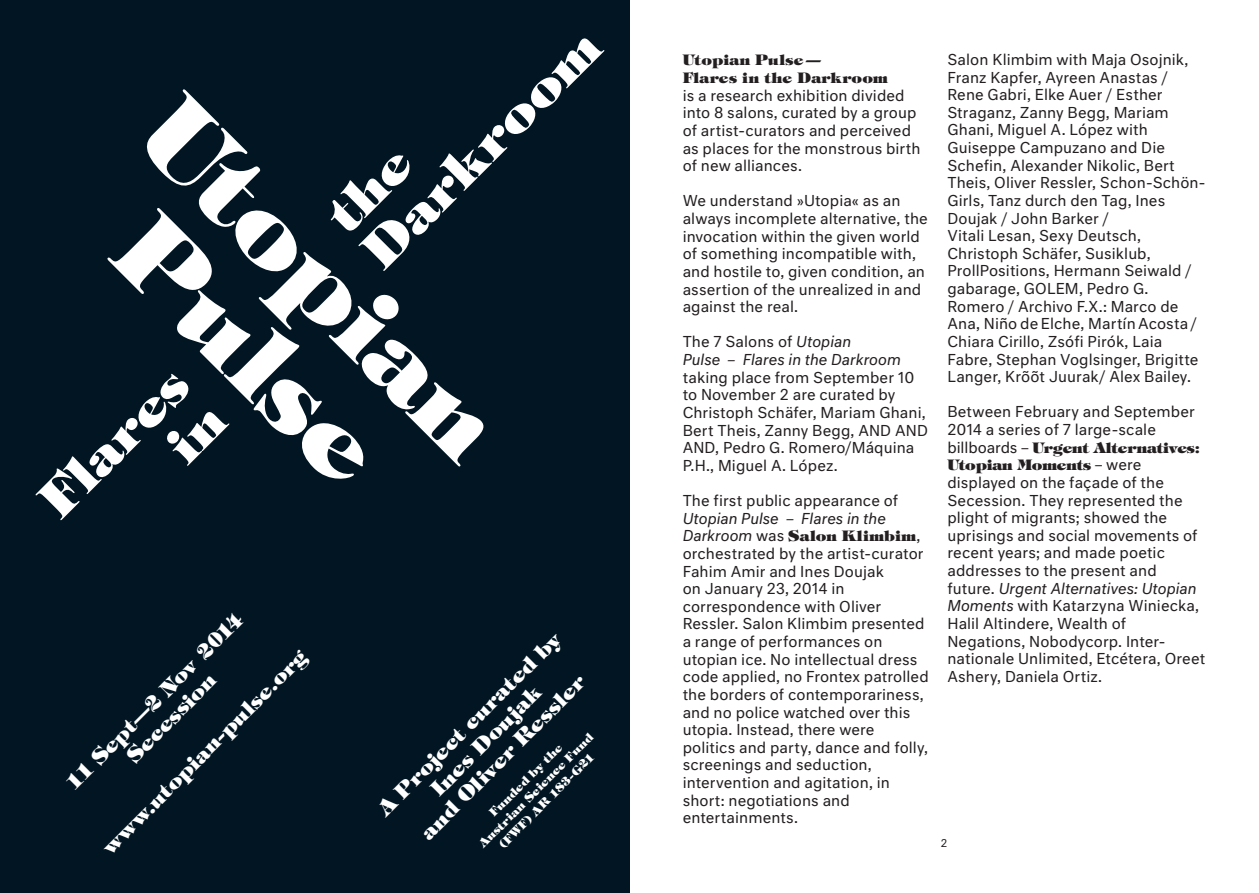
<style>
.page{position:relative;width:1259px;height:893px;background:#fff}
.page>*{position:absolute;margin:0;border:0;box-sizing:border-box;transform-origin:0 0}
.t1{font:800 102px/102px "Tiffany";color:#fff;text-align:center}
.t2{font:800 51px/51px "Tiffany";color:#fff}
.t3{font:800 20.55px/23.5px "Tiffany";color:#fff;text-align:center}
.t4{font:14.7px/17.5px "Neutralv 2";letter-spacing:.005em;color:#231f20}
.t5{font:800 14.7px/17.5px "Tiffany";letter-spacing:.01em;color:#231f20}
.t6{font:italic 14.7px/17.5px "Neutralv 2";letter-spacing:.005em;color:#231f20}
.t7{font:800 14.7px "Tiffany";letter-spacing:.04em;color:#231f20}
.t8{font:800 11.7px/14.5px "Tiffany";color:#fff;text-align:center}
.t9{font:10.5px "Neutralv 2";color:#231f20}
.s1{font-style:normal}
.s2{font-family:"Neutralv 2";font-weight:400;font-style:italic}
.s3{font-family:"Neutralv 2";font-weight:400}
.s4{font-style:italic}
</style>
<div class="page">
<div style="left:0;top:0;width:630px;height:893px;background:#011622"></div>
<h2 class="t2" style="left:317px;top:204px;width:312px;rotate:-45deg">the<br>Darkroom</h2>
<h1 class="t1" style="left:196px;top:79px;width:460px;rotate:45deg">Utopian<br>Pulse</h1>
<h2 class="t2" style="left:29px;top:489px;width:188px;text-align:right;rotate:-45deg">Flares in</h2>
<h3 class="t3" style="left:61px;top:778px;width:242px;rotate:-45deg">11 Sept—2 Nov 2014<br>Secession</h3>
<h3 class="t3" style="left:97px;top:841px;width:280px;rotate:-45deg">www.utopian-pulse.org</h3>
<h3 class="t3" style="left:373px;top:803px;width:250px;rotate:-45deg">A Project curated by<br>Ines Doujak<br>and Oliver Ressler</h3>
<p class="t8" style="left:465px;top:830px;width:158px;rotate:-45deg">Funded by the<br>Austrian Science Fund (FWF) AR 183-G21</p>
<p class="t5" style="left:682px;top:51px;width:207px">Utopian Pulse —<br>Flares in the Darkroom</p>
<p class="t4" style="left:682px;top:86px;width:239px">is a research exhibition divided into 8 salons, curated by a group of artist-curators and perceived as places for the monstrous birth of new alliances.</p>
<p class="t4" style="left:682px;top:192px;width:247px">We understand »Utopia« as an always incomplete alternative, the invocation within the given world of something incompatible with, and hostile to, given condition, an assertion of the unrealized in and against the real.</p>
<p class="t6" style="left:682px;top:333px;width:220px"><span class="s1">The 7 Salons of</span> Utopian<br>Pulse – Flares in the Darkroom</p>
<p class="t4" style="left:682px;top:368px;width:247px">taking place from September 10 to November 2 are curated by<br>Christoph Schäfer, Mariam Ghani,<br>Bert Theis, Zanny Begg, AND AND<br>AND, Pedro G. Romero/Máquina<br>P.H., Miguel A. López.</p>
<p class="t4" style="left:682px;top:491px;width:217px">The first public appearance of</p>
<p class="t6" style="left:682px;top:509px;width:205px">Utopian Pulse – Flares in the</p>
<p class="t7" style="left:682px;top:526px;width:239px"><span class="s2">Darkroom</span> <span class="s3">was</span> Salon Klimbim<span class="s3">,</span></p>
<p class="t4" style="left:682px;top:544px;width:248px">orchestrated by the artist-curator<br>Fahim Amir and Ines Doujak<br>on January 23, 2014 in correspondence with Oliver<br>Ressler. Salon Klimbim presented a range of performances on utopian ice. No intellectual dress code applied, no Frontex patrolled the borders of contemporariness, and no police watched over this utopia. Instead, there were politics and party, dance and folly, screenings and seduction, intervention and agitation, in short: negotiations and entertainments.</p>
<p class="t4" style="left:947px;top:50px;width:260px">Salon Klimbim with Maja Osojnik,<br>Franz Kapfer, Ayreen Anastas /<br>Rene Gabri, Elke Auer / Esther<br>Straganz, Zanny Begg, Mariam<br>Ghani, Miguel A. López with<br>Guiseppe Campuzano and Die<br>Schefin, Alexander Nikolic, Bert<br>Theis, Oliver Ressler, Schon-Schön-<br>Girls, Tanz durch den Tag, Ines<br>Doujak / John Barker /<br>Vitali Lesan, Sexy Deutsch,<br>Christoph Schäfer, Susiklub,<br>ProllPositions, Hermann Seiwald / gabarage, GOLEM, Pedro G.<br>Romero / Archivo F.X.: Marco de<br>Ana, Niño de Elche, Martín Acosta /<br>Chiara Cirillo, Zsófi Pirók, Laia<br>Fabre, Stephan Voglsinger, Brigitte<br>Langer, Krõõt Juurak/ Alex Bailey.</p>
<p class="t4" style="left:947px;top:403px;width:249px">Between February and September<br>2014 a series of 7 large-scale</p>
<p class="t5" style="left:947px;top:438px;width:254px"><span class="s3">billboards –</span> Urgent Alternatives:<br>Utopian Moments <span class="s3">– were</span></p>
<p class="t4" style="left:947px;top:473px;width:259px">displayed on the façade of the<br>Secession. They represented the plight of migrants; showed the uprisings and social movements of recent years; and made poetic addresses to the present and future. <span class="s4">Urgent Alternatives: Utopian<br>Moments</span> with Katarzyna Winiecka,<br>Halil Altindere, Wealth of<br>Negations, Nobodycorp. Inter&shy;nationale Unlimited, Etcétera, Oreet<br>Ashery, Daniela Ortiz.</p>
<p class="t9" style="left:941px;top:836px;width:8px">2</p>
</div>
